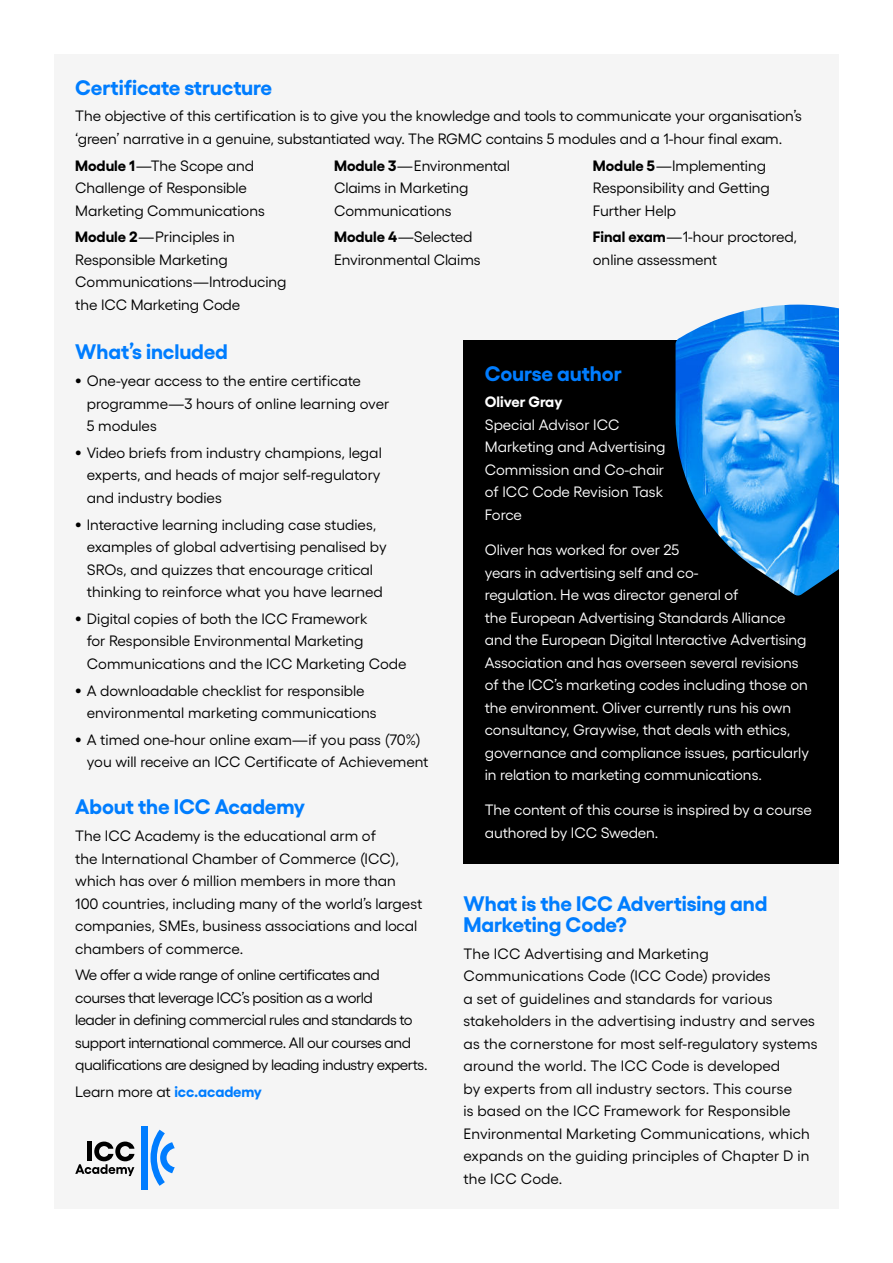
<style>
.page{position:relative;width:893px;height:1263px;background:#fff}
.page>*{position:absolute;margin:0;border:0;box-sizing:border-box;transform-origin:0 0}
.t1{font:700 21px/21px "Gellix";letter-spacing:-.005em;color:#007dff}
.t2{font:15px/22.5px "Gellix";letter-spacing:-.005em;color:#000}
.t3{font:15px/22.5px "Gellix";letter-spacing:-.005em;color:#fff}
.t4{font:15px/22.5px "Gellix";letter-spacing:-.03em;color:#000}
.t5{font:700 15px "Gellix";color:#fff}
.s1{font-weight:700}
.s2{font-size:21px}
.s3{font-weight:700;color:#007dff}
</style>
<div class="page">
<div style="left:54px;top:54px;width:785px;height:1155px;background:#f5f5f5"></div>
<div style="left:463px;top:340px;width:376px;height:523px;background:#000"></div>
<div style="left:141px;top:1126px;width:6px;height:63px;background:#007dff"></div>
<svg style="left:151px;top:1130px;width:24px;height:56px"></svg>
<svg style="left:75px;top:1141px;width:59px;height:35px"></svg>
<img style="left:675px;top:305px;width:164px;height:290px">
<h1 class="t1" style="left:75px;top:78px;width:198px">Certificate structure</h1>
<p class="t2" style="left:75px;top:105px;width:728px">The objective of this certification is to give you the knowledge and tools to communicate your organisation’s ‘green’ narrative in a genuine, substantiated way. The RGMC contains 5 modules and a 1-hour final exam.</p>
<p class="t2" style="left:75px;top:155px;width:191px"><span class="s1">Module 1</span> —The Scope and<br>Challenge of Responsible<br>Marketing Communications</p>
<p class="t2" style="left:75px;top:226px;width:213px"><span class="s1">Module 2</span> — Principles in<br>Responsible Marketing<br>Communications—Introducing the ICC Marketing Code</p>
<p class="t2" style="left:334px;top:155px;width:177px"><span class="s1">Module 3</span> — Environmental<br>Claims in Marketing<br>Communications</p>
<p class="t2" style="left:334px;top:226px;width:148px"><span class="s1">Module 4</span> —Selected<br>Environmental Claims</p>
<p class="t2" style="left:593px;top:155px;width:178px"><span class="s1">Module 5</span> —Implementing<br>Responsibility and Getting<br>Further Help</p>
<p class="t2" style="left:593px;top:226px;width:206px"><span class="s1">Final exam</span> —1-hour proctored, online assessment</p>
<h1 class="t1" style="left:75px;top:342px;width:154px">What’s included</h1>
<p class="t2" style="left:87px;top:370px;width:304px;text-indent:-12px"><span class="s2">•</span> One-year access to the entire certificate programme—3 hours of online learning over<br>5 modules</p>
<p class="t2" style="left:87px;top:442px;width:297px;text-align:justify;text-indent:-12px"><span class="s2">•</span> Video briefs from industry champions, legal experts, and heads of major self-regulatory and industry bodies</p>
<p class="t2" style="left:87px;top:514px;width:301px;text-indent:-12px"><span class="s2">•</span> Interactive learning including case studies, examples of global advertising penalised by SROs, and quizzes that encourage critical thinking to reinforce what you have learned</p>
<p class="t2" style="left:87px;top:608px;width:321px;text-indent:-12px"><span class="s2">•</span> Digital copies of both the ICC Framework<br>for Responsible Environmental Marketing<br>Communications and the ICC Marketing Code</p>
<p class="t2" style="left:87px;top:680px;width:291px;text-indent:-12px"><span class="s2">•</span> A downloadable checklist for responsible environmental marketing communications</p>
<p class="t2" style="left:87px;top:729px;width:343px;text-indent:-12px"><span class="s2">•</span> A timed one-hour online exam—if you pass (70%) you will receive an ICC Certificate of Achievement</p>
<h1 class="t1" style="left:75px;top:797px;width:231px">About the ICC Academy</h1>
<p class="t2" style="left:75px;top:825px;width:348px">The ICC Academy is the educational arm of<br>the International Chamber of Commerce (ICC), which has over 6 million members in more than 100 countries, including many of the world’s largest companies, SMEs, business associations and local chambers of commerce.</p>
<p class="t4" style="left:75px;top:965px;width:354px">We offer a wide range of online certificates and courses that leverage ICC’s position as a world<br>leader in defining commercial rules and standards to support international commerce. All our courses and qualifications are designed by leading industry experts.</p>
<p class="t2" style="left:75px;top:1081px;width:188px">Learn more at <span class="s3">icc.academy</span></p>
<h1 class="t1" style="left:485px;top:364px;width:138px">Course author</h1>
<p class="t5" style="left:485px;top:395px;width:79px">Oliver Gray</p>
<p class="t3" style="left:485px;top:414px;width:182px">Special Advisor ICC<br>Marketing and Advertising<br>Commission and Co-chair of ICC Code Revision Task<br>Force</p>
<p class="t3" style="left:485px;top:539px;width:326px">Oliver has worked for over 25<br>years in advertising self and co-<br>regulation. He was director general of<br>the European Advertising Standards Alliance and the European Digital Interactive Advertising Association and has overseen several revisions of the ICC’s marketing codes including those on the environment. Oliver currently runs his own consultancy, Graywise, that deals with ethics, governance and compliance issues, particularly in relation to marketing communications.</p>
<p class="t3" style="left:485px;top:800px;width:329px">The content of this course is inspired by a course authored by ICC Sweden.</p>
<h1 class="t1" style="left:463px;top:894px;width:305px">What is the ICC Advertising and<br>Marketing Code?</h1>
<p class="t2" style="left:463px;top:943px;width:356px">The ICC Advertising and Marketing Communications Code (ICC Code) provides<br>a set of guidelines and standards for various stakeholders in the advertising industry and serves as the cornerstone for most self-regulatory systems around the world. The ICC Code is developed<br>by experts from all industry sectors. This course<br>is based on the ICC Framework for Responsible Environmental Marketing Communications, which expands on the guiding principles of Chapter D in the ICC Code.</p>
</div>
